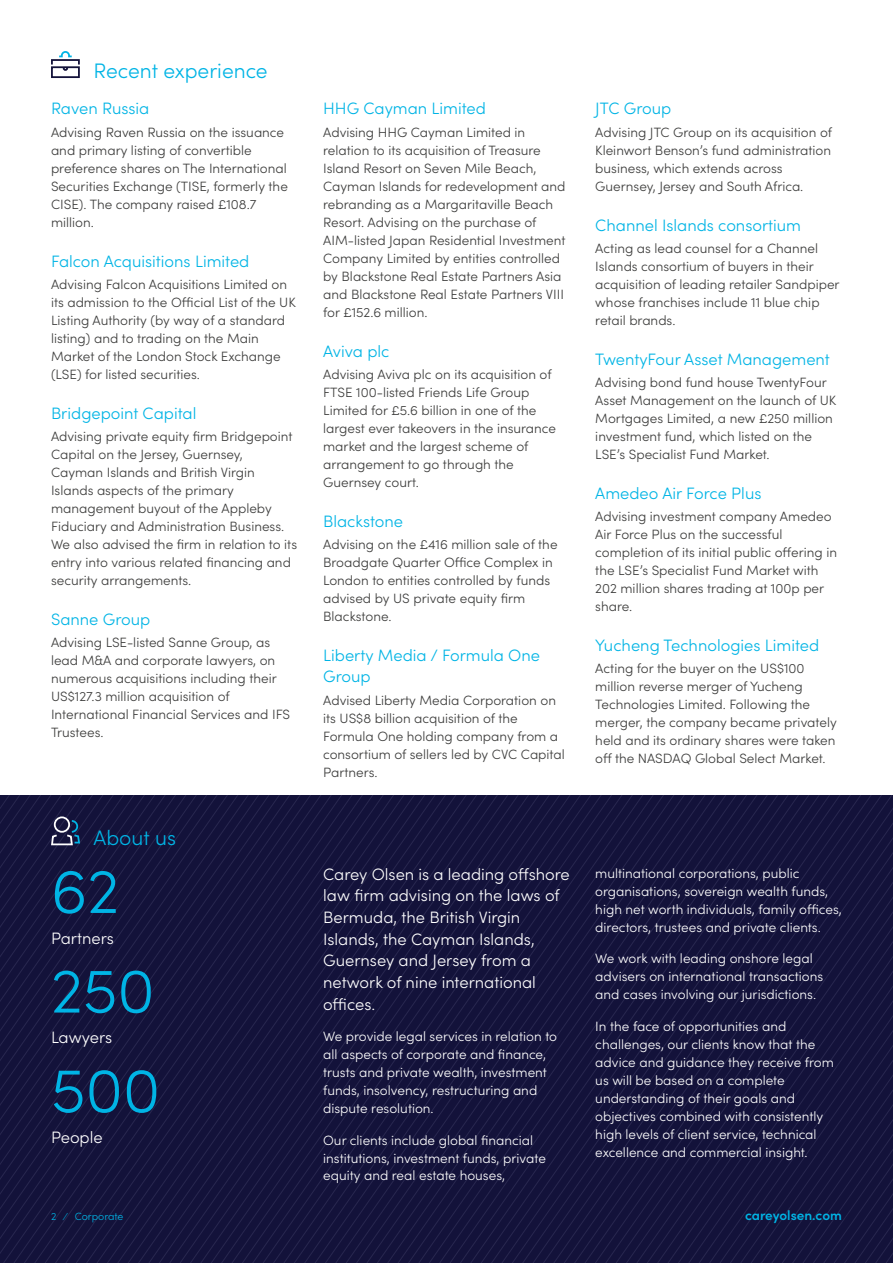
<style>
.page{position:relative;width:893px;height:1263px;background:#fff}
.page>*{position:absolute;margin:0;border:0;box-sizing:border-box;transform-origin:0 0}
.t1{font:300 63px "Sofia Pro";color:#00b4e5}
.t2{font:300 21px "Sofia Pro";color:#00b4e5}
.t3{font:300 16.5px/21.6px "Sofia Pro";color:#00b4e5}
.t4{font:300 16.5px/21.6px "Sofia Pro";color:#fff}
.t5{font:300 13.5px/18px "Sofia Pro";color:#3c3c3b}
.t6{font:300 13.5px/18px "Sofia Pro";color:#fff}
.t7{font:600 13.5px "Sofia Pro";color:#00b4e5}
.t8{font:300 10.5px "Sofia Pro";color:#00b4e5}
</style>
<div class="page">
<svg style="left:0;top:795px;width:893px;height:468px;background:#15143c"></svg>
<svg style="left:51px;top:66px;width:29px;height:12px"></svg>
<svg style="left:59px;top:51px;width:13px;height:7px"></svg>
<div style="left:51px;top:59px;width:29px;height:6px;border:2px solid #13123a"></div>
<div style="left:54px;top:816px;width:16px;height:17px;border:2px solid #fff;border-radius:50%"></div>
<svg style="left:50px;top:819px;width:31px;height:27px"></svg>
<h2 class="t2" style="left:94px;top:55px;width:176px">Recent experience</h2>
<p class="t3" style="left:51px;top:97px;width:100px">Raven Russia</p>
<p class="t5" style="left:51px;top:122px;width:238px">Advising Raven Russia on the issuance and primary listing of convertible preference shares on The International<br>Securities Exchange (TISE, formerly the<br>CISE). The company raised £108.7 million.</p>
<p class="t3" style="left:51px;top:249px;width:200px">Falcon Acquisitions Limited</p>
<p class="t5" style="left:51px;top:275px;width:246px">Advising Falcon Acquisitions Limited on its admission to the Official List of the UK Listing Authority (by way of a standard listing) and to trading on the Main Market of the London Stock Exchange (LSE) for listed securities.</p>
<p class="t3" style="left:51px;top:401px;width:147px">Bridgepoint Capital</p>
<p class="t5" style="left:51px;top:427px;width:248px">Advising private equity firm Bridgepoint Capital on the Jersey, Guernsey, Cayman Islands and British Virgin Islands aspects of the primary management buyout of the Appleby Fiduciary and Administration Business.<br>We also advised the firm in relation to its entry into various related financing and security arrangements.</p>
<p class="t3" style="left:51px;top:607px;width:101px">Sanne Group</p>
<p class="t5" style="left:51px;top:633px;width:241px">Advising LSE-listed Sanne Group, as lead M&amp;A and corporate lawyers, on numerous acquisitions including their<br>US$127.3 million acquisition of<br>International Financial Services and IFS<br>Trustees.</p>
<h2 class="t2" style="left:94px;top:823px;width:84px">About us</h2>
<h1 class="t1" style="left:51px;top:845px;width:70px">62</h1>
<p class="t4" style="left:51px;top:926px;width:64px">Partners</p>
<h1 class="t1" style="left:51px;top:945px;width:105px">250</h1>
<p class="t4" style="left:51px;top:1026px;width:63px">Lawyers</p>
<h1 class="t1" style="left:51px;top:1044px;width:111px">500</h1>
<p class="t4" style="left:51px;top:1125px;width:53px">People</p>
<p class="t3" style="left:323px;top:97px;width:164px">HHG Cayman Limited</p>
<p class="t5" style="left:323px;top:122px;width:244px">Advising HHG Cayman Limited in relation to its acquisition of Treasure Island Resort on Seven Mile Beach, Cayman Islands for redevelopment and rebranding as a Margaritaville Beach Resort. Advising on the purchase of AIM-listed Japan Residential Investment Company Limited by entities controlled by Blackstone Real Estate Partners Asia and Blackstone Real Estate Partners VIII for £152.6 million.</p>
<p class="t3" style="left:323px;top:339px;width:68px">Aviva plc</p>
<p class="t5" style="left:323px;top:365px;width:234px">Advising Aviva plc on its acquisition of<br>FTSE 100-listed Friends Life Group<br>Limited for £5.6 billion in one of the largest ever takeovers in the insurance market and the largest scheme of arrangement to go through the<br>Guernsey court.</p>
<p class="t3" style="left:323px;top:509px;width:82px">Blackstone</p>
<p class="t5" style="left:323px;top:535px;width:236px">Advising on the £416 million sale of the<br>Broadgate Quarter Office Complex in<br>London to entities controlled by funds advised by US private equity firm<br>Blackstone.</p>
<p class="t3" style="left:323px;top:643px;width:218px">Liberty Media / Formula One<br>Group</p>
<p class="t5" style="left:323px;top:690px;width:243px">Advised Liberty Media Corporation on its US$8 billion acquisition of the<br>Formula One holding company from a consortium of sellers led by CVC Capital<br>Partners.</p>
<p class="t3" style="left:595px;top:97px;width:77px">JTC Group</p>
<p class="t5" style="left:595px;top:122px;width:238px">Advising JTC Group on its acquisition of Kleinwort Benson’s fund administration business, which extends across Guernsey, Jersey and South Africa.</p>
<p class="t3" style="left:595px;top:213px;width:207px">Channel Islands consortium</p>
<p class="t5" style="left:595px;top:239px;width:246px">Acting as lead counsel for a Channel Islands consortium of buyers in their acquisition of leading retailer Sandpiper whose franchises include 11 blue chip retail brands.</p>
<p class="t3" style="left:595px;top:347px;width:236px">TwentyFour Asset Management</p>
<p class="t5" style="left:595px;top:373px;width:242px">Advising bond fund house TwentyFour Asset Management on the launch of UK Mortgages Limited, a new £250 million investment fund, which listed on the LSE’s Specialist Fund Market.</p>
<p class="t3" style="left:595px;top:481px;width:168px">Amedeo Air Force Plus</p>
<p class="t5" style="left:595px;top:507px;width:243px">Advising investment company Amedeo<br>Air Force Plus on the successful completion of its initial public offering in the LSE’s Specialist Fund Market with<br>202 million shares trading at 100p per share.</p>
<p class="t3" style="left:595px;top:633px;width:225px">Yucheng Technologies Limited</p>
<p class="t5" style="left:595px;top:659px;width:243px">Acting for the buyer on the US$100 million reverse merger of Yucheng Technologies Limited. Following the merger, the company became privately held and its ordinary shares were taken off the NASDAQ Global Select Market.</p>
<p class="t4" style="left:323px;top:862px;width:248px">Carey Olsen is a leading offshore law firm advising on the laws of<br>Bermuda, the British Virgin<br>Islands, the Cayman Islands,<br>Guernsey and Jersey from a network of nine international offices.</p>
<p class="t6" style="left:323px;top:1026px;width:236px">We provide legal services in relation to all aspects of corporate and finance, trusts and private wealth, investment funds, insolvency, restructuring and dispute resolution.</p>
<p class="t6" style="left:323px;top:1130px;width:224px">Our clients include global financial institutions, investment funds, private equity and real estate houses,</p>
<p class="t6" style="left:595px;top:863px;width:248px">multinational corporations, public organisations, sovereign wealth funds, high net worth individuals, family offices, directors, trustees and private clients.</p>
<p class="t6" style="left:595px;top:948px;width:229px">We work with leading onshore legal advisers on international transactions and cases involving our jurisdictions.</p>
<p class="t6" style="left:595px;top:1016px;width:240px">In the face of opportunities and challenges, our clients know that the advice and guidance they receive from us will be based on a complete understanding of their goals and objectives combined with consistently high levels of client service, technical excellence and commercial insight.</p>
<p class="t8" style="left:51px;top:1209px;width:74px">2 ⁄ Corporate</p>
<p class="t7" style="left:745px;top:1205px;width:98px">careyolsen.com</p>
</div>
